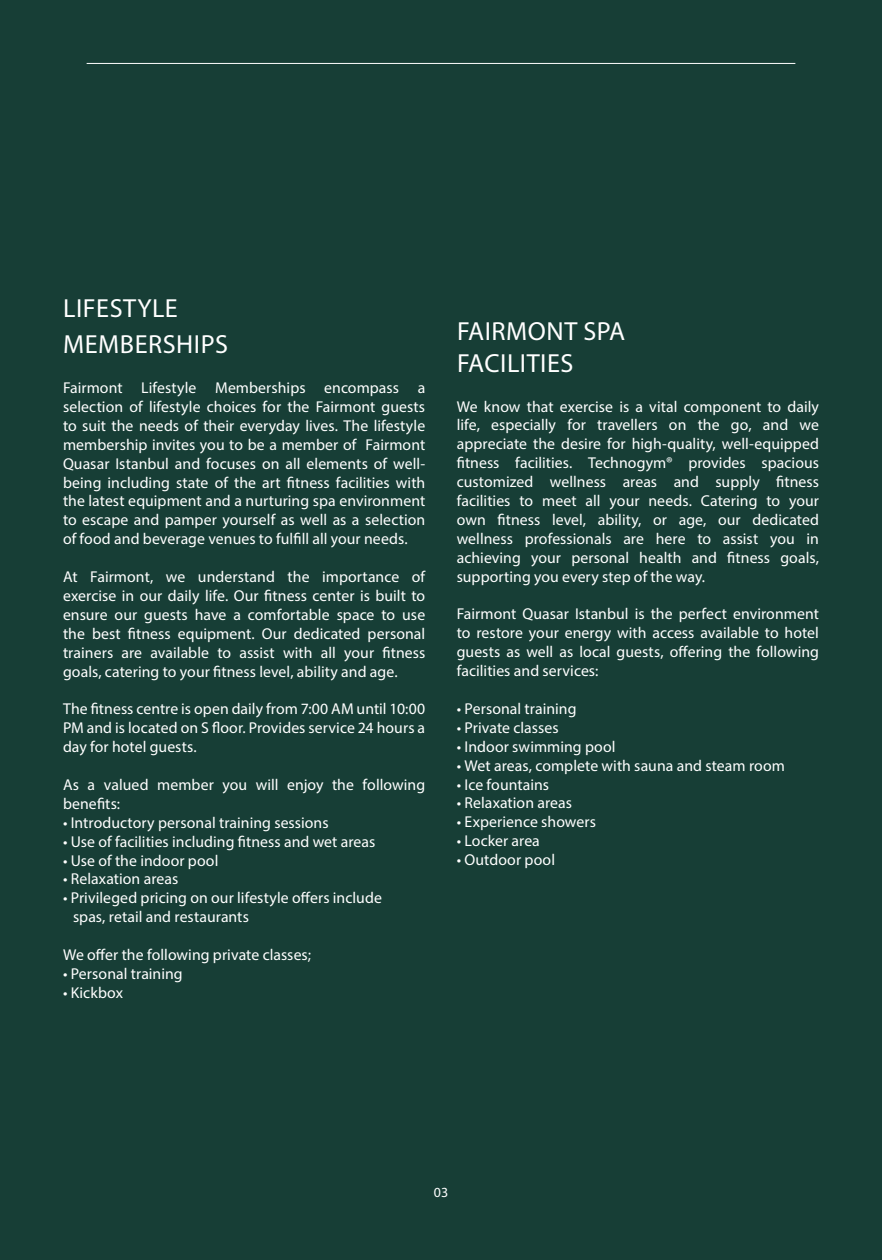
<style>
.page{position:relative;width:882px;height:1260px;background:#173e36}
.page>*{position:absolute;margin:0;border:0;box-sizing:border-box;transform-origin:0 0}
.t1{font:26.25px/35.7px "Myriad Pro";letter-spacing:.02em;color:#fff}
.t2{font:15.75px/18.9px "Myriad Pro";letter-spacing:.005em;color:#fff;text-align:justify}
.t3{font:14px "Myriad Pro";color:#fff}
</style>
<div class="page">
<hr style="left:87px;top:63px;width:708px;height:1px;background:#fff">
<h1 class="t1" style="left:63px;top:290px;width:166px">LIFESTYLE<br>MEMBERSHIPS</h1>
<p class="t2" style="left:63px;top:378px;width:364px">Fairmont Lifestyle Memberships encompass a selection of lifestyle choices for the Fairmont guests to suit the needs of their everyday lives. The lifestyle membership invites you to be a member of Fairmont Quasar Istanbul and focuses on all elements of well&shy;being including state of the art fitness facilities with the latest equipment and a nurturing spa environment to escape and pamper yourself as well as a selection of food and beverage venues to fulfill all your needs.</p>
<p class="t2" style="left:63px;top:567px;width:364px">At Fairmont, we understand the importance of exercise in our daily life. Our fitness center is built to ensure our guests have a comfortable space to use the best fitness equipment. Our dedicated personal trainers are available to assist with all your fitness goals, catering to your fitness level, ability and age.</p>
<p class="t2" style="left:63px;top:699px;width:364px">The fitness centre is open daily from 7:00 AM until 10:00<br>PM and is located on S floor. Provides service 24 hours a day for hotel guests.</p>
<p class="t2" style="left:63px;top:775px;width:364px">As a valued member you will enjoy the following benefits:</p>
<p class="t2" style="left:63px;top:813px;width:267px">• Introductory personal training sessions</p>
<p class="t2" style="left:63px;top:832px;width:314px">• Use of facilities including fitness and wet areas</p>
<p class="t2" style="left:63px;top:851px;width:157px">• Use of the indoor pool</p>
<p class="t2" style="left:63px;top:870px;width:117px">• Relaxation areas</p>
<p class="t2" style="left:73px;top:888px;width:310px;text-indent:-10px">• Privileged pricing on our lifestyle offers include spas, retail and restaurants</p>
<p class="t2" style="left:63px;top:945px;width:249px">We offer the following private classes;</p>
<p class="t2" style="left:63px;top:964px;width:121px">• Personal training</p>
<p class="t2" style="left:63px;top:983px;width:62px">• Kickbox</p>
<h1 class="t1" style="left:457px;top:315px;width:170px;line-height:31.5px">FAIRMONT SPA<br>FACILITIES</h1>
<p class="t2" style="left:457px;top:397px;width:364px">We know that exercise is a vital component to daily life, especially for travellers on the go, and we appreciate the desire for high-quality, well-equipped fitness facilities. Technogym® provides spacious customized wellness areas and supply fitness facilities to meet all your needs. Catering to your own fitness level, ability, or age, our dedicated wellness professionals are here to assist you in achieving your personal health and fitness goals, supporting you every step of the way.</p>
<p class="t2" style="left:457px;top:604px;width:364px">Fairmont Quasar Istanbul is the perfect environment to restore your energy with access available to hotel guests as well as local guests, offering the following facilities and services:</p>
<p class="t2" style="left:457px;top:699px;width:121px">• Personal training</p>
<p class="t2" style="left:457px;top:718px;width:103px">• Private classes</p>
<p class="t2" style="left:457px;top:737px;width:160px">• Indoor swimming pool</p>
<p class="t2" style="left:457px;top:756px;width:330px">• Wet areas, complete with sauna and steam room</p>
<p class="t2" style="left:457px;top:775px;width:94px">• Ice fountains</p>
<p class="t2" style="left:457px;top:793px;width:117px">• Relaxation areas</p>
<p class="t2" style="left:457px;top:812px;width:141px">• Experience showers</p>
<p class="t2" style="left:457px;top:831px;width:85px">• Locker area</p>
<p class="t2" style="left:457px;top:850px;width:100px">• Outdoor pool</p>
<p class="t3" style="left:434px;top:1184px;width:16px">03</p>
</div>
